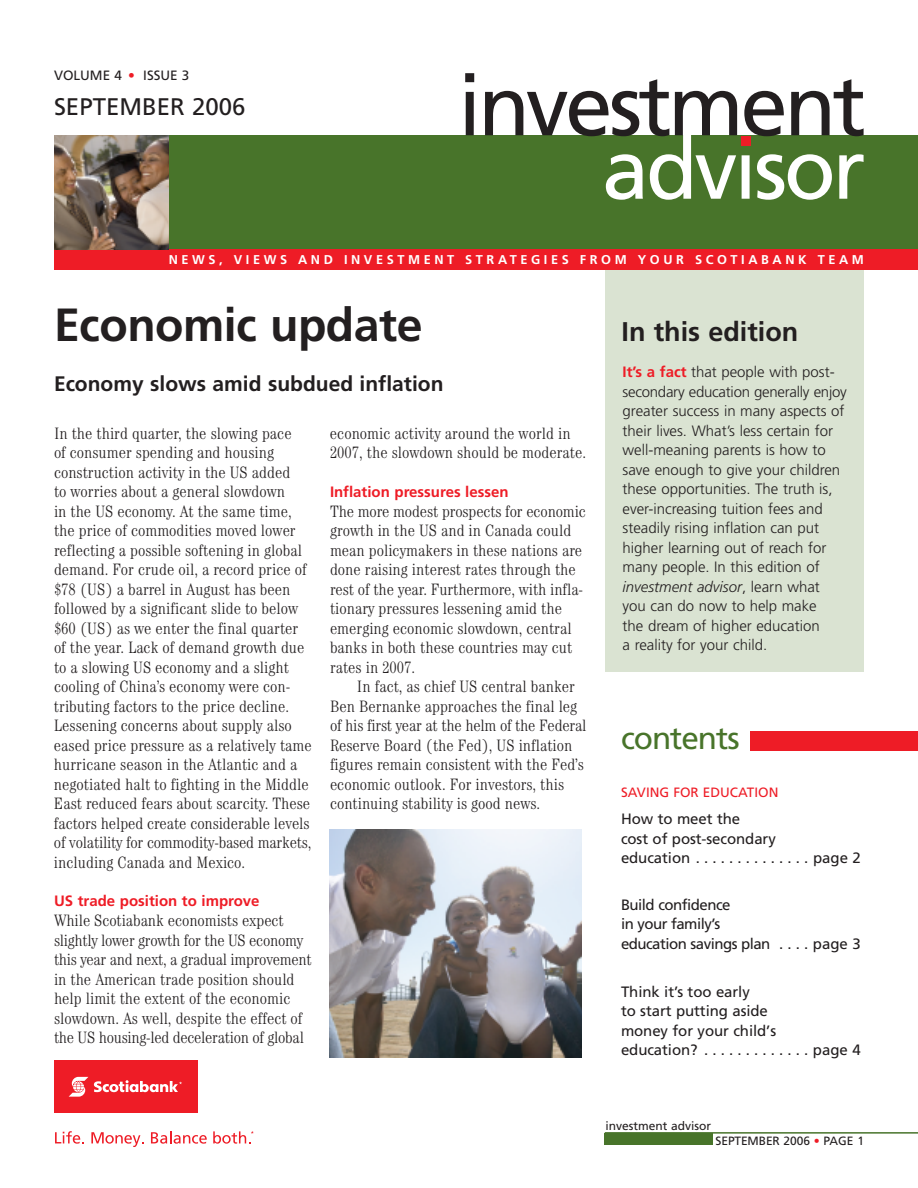
<style>
.page{position:relative;width:918px;height:1188px;background:#fff}
.page>*{position:absolute;margin:0;border:0;box-sizing:border-box;transform-origin:0 0}
.t1{font:85.05px "Frutiger";letter-spacing:-.04em;color:#231f20}
.t2{font:85.05px "Frutiger";letter-spacing:-.04em;color:#fff}
.t3{font:700 46.5px "Frutiger";letter-spacing:-.01em;color:#231f20}
.t4{font:31.5px "Frutiger";letter-spacing:-.035em;color:#48742a}
.t5{font:700 27px "Frutiger";color:#231f20}
.t6{font:24px "Frutiger";color:#231f20}
.t7{font:700 21px "Frutiger";color:#231f20}
.t8{font:300 condensed 16.5px/19.5px "Century";color:#231f20}
.t9{font:300 15px/19.5px "Frutiger";color:#231f20}
.t10{font:15px/19.5px "Frutiger";letter-spacing:-.005em;color:#231f20}
.t11{font:15px/19.5px "Frutiger";letter-spacing:-.035em;color:#231f20}
.t12{font:700 15px "Frutiger";color:#ee1c26}
.t13{font:13.5px "Frutiger";color:#ee1c26}
.t14{font:13.5px "Frutiger";color:#231f20}
.t15{font:700 12.75px "Frutiger";letter-spacing:.28em;color:#fff}
.t16{font:12px "Frutiger";color:#231f20}
.s1{color:#ee1c26}
.s2{font-weight:700;color:#ee1c26}
.s3{font-style:italic}
</style>
<div class="page">
<hr style="left:605px;top:1132px;width:313px;height:2px;background:#48742a">
<div style="left:605px;top:1133px;width:108px;height:12px;background:#48742a"></div>
<div style="left:606px;top:268px;width:258px;height:404px;background:#dae3d2"></div>
<div style="left:54px;top:135px;width:864px;height:135px;background:#48742a"></div>
<div style="left:55px;top:1061px;width:143px;height:52px;background:#ee1c26"></div>
<svg style="left:69px;top:1077px;width:19px;height:20px"></svg>
<svg style="left:94px;top:1080px;width:88px;height:12px"></svg>
<svg style="left:55px;top:1131px;width:29px;height:13px"></svg>
<svg style="left:91px;top:1132px;width:53px;height:15px"></svg>
<svg style="left:151px;top:1131px;width:56px;height:13px"></svg>
<svg style="left:213px;top:1131px;width:41px;height:13px"></svg>
<div style="left:54px;top:250px;width:864px;height:20px;background:#ee1c26"></div>
<div style="left:750px;top:731px;width:168px;height:20px;background:#ee1c26"></div>
<img style="left:54px;top:135px;width:115px;height:115px">
<img style="left:329px;top:830px;width:253px;height:228px">
<div style="left:741px;top:136px;width:10px;height:10px;background:#ee1c26"></div>
<p class="t14" style="left:54px;top:70px;width:137px">VOLUME 4 <span class="s1">•</span> ISSUE 3</p>
<h3 class="t6" style="left:54px;top:97px;width:193px">SEPTEMBER 2006</h3>
<h1 class="t1" style="left:458px;top:71px;width:410px">investment</h1>
<h1 class="t2" style="left:602px;top:135px;width:265px">advisor</h1>
<p class="t15" style="left:169px;top:254px;width:697px">NEWS, VIEWS AND INVESTMENT STRATEGIES FROM YOUR SCOTIABANK TEAM</p>
<h2 class="t3" style="left:54px;top:306px;width:370px">Economic update</h2>
<p class="t7" style="left:54px;top:376px;width:391px">Economy slows amid subdued inflation</p>
<p class="t8" style="left:54px;top:425px;width:259px">In the third quarter, the slowing pace<br>of consumer spending and housing construction activity in the US added<br>to worries about a general slowdown<br>in the US economy. At the same time, the price of commodities moved lower reflecting a possible softening in global demand. For crude oil, a record price of $78 (US) a barrel in August has been followed by a significant slide to below $60 (US) as we enter the final quarter of the year. Lack of demand growth due to a slowing US economy and a slight cooling of China’s economy were con&shy;tributing factors to the price decline.<br>Lessening concerns about supply also eased price pressure as a relatively tame hurricane season in the Atlantic and a negotiated halt to fighting in the Middle East reduced fears about scarcity. These factors helped create considerable levels of volatility for commodity-based markets, including Canada and Mexico.</p>
<p class="t12" style="left:54px;top:895px;width:207px">US trade position to improve</p>
<p class="t8" style="left:54px;top:912px;width:259px">While Scotiabank economists expect slightly lower growth for the US economy this year and next, a gradual improvement in the American trade position should help limit the extent of the economic slowdown. As well, despite the effect of the US housing-led deceleration of global</p>
<p class="t8" style="left:330px;top:425px;width:258px">economic activity around the world in<br>2007, the slowdown should be moderate.</p>
<p class="t12" style="left:330px;top:485px;width:180px">Inflation pressures lessen</p>
<p class="t8" style="left:330px;top:503px;width:257px">The more modest prospects for economic growth in the US and in Canada could mean policymakers in these nations are done raising interest rates through the rest of the year. Furthermore, with infla&shy;tionary pressures lessening amid the emerging economic slowdown, central banks in both these countries may cut rates in 2007.</p>
<p class="t8" style="left:330px;top:678px;width:258px;text-indent:27px">In fact, as chief US central banker Ben Bernanke approaches the final leg of his first year at the helm of the Federal Reserve Board (the Fed), US inflation figures remain consistent with the Fed’s economic outlook. For investors, this continuing stability is good news.</p>
<h3 class="t5" style="left:622px;top:321px;width:178px">In this edition</h3>
<p class="t9" style="left:623px;top:364px;width:226px"><span class="s2">It’s a fact</span> that people with post&shy;secondary education generally enjoy greater success in many aspects of their lives. What’s less certain for well-meaning parents is how to save enough to give your children these opportunities. The truth is, ever-increasing tuition fees and steadily rising inflation can put higher learning out of reach for many people. In this edition of <span class="s3">investment advisor</span>, learn what you can do now to help make<br>the dream of higher education<br>a reality for your child.</p>
<h3 class="t4" style="left:621px;top:726px;width:120px">contents</h3>
<p class="t13" style="left:621px;top:787px;width:159px">SAVING FOR EDUCATION</p>
<p class="t10" style="left:621px;top:811px;width:241px">How to meet the<br>cost of post-secondary<br>education . . . . . . . . . . . . . . page 2</p>
<p class="t11" style="left:621px;top:896px;width:241px">Build confidence<br>in your family’s<br>education savings plan . . . . page 3</p>
<p class="t10" style="left:621px;top:983px;width:241px">Think it’s too early<br>to start putting aside<br>money for your child’s<br>education? . . . . . . . . . . . . . page 4</p>
<p class="t16" style="left:605px;top:1121px;width:107px">investment advisor</p>
<p class="t16" style="left:716px;top:1136px;width:150px">SEPTEMBER 2006 <span class="s1">•</span> PAGE 1</p>
</div>
